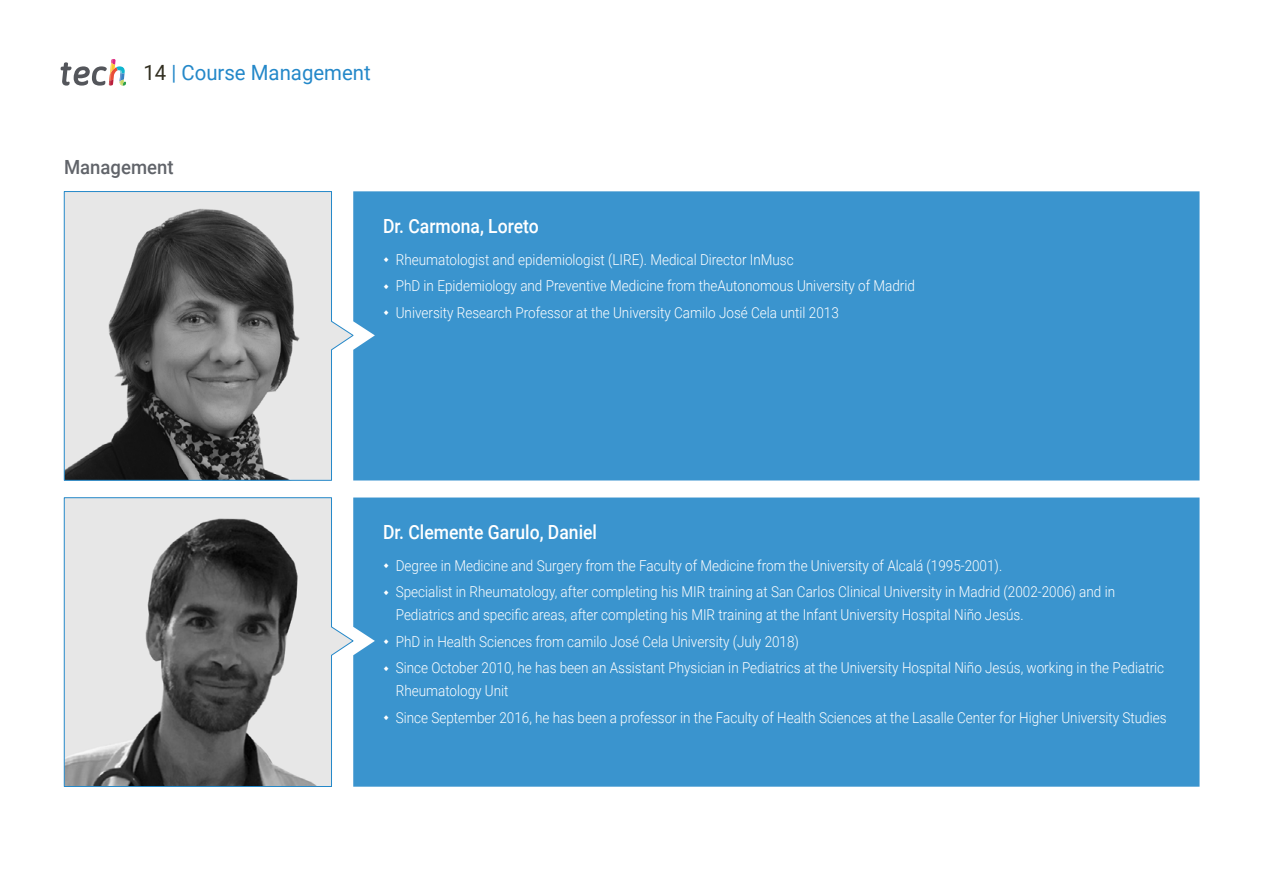
<style>
.page{position:relative;width:1263px;height:893px;background:#fff}
.page>*{position:absolute;margin:0;border:0;box-sizing:border-box;transform-origin:0 0}
.t1{font:21px "Roboto";color:#2488c9}
.t2{font:500 19.5px "Roboto";color:#fff;scale:.9 1}
.t3{font:500 19.5px "Roboto";color:#61646a;scale:.95 1}
.t4{font:300 15px/26.7px "Roboto";color:#fff;scale:.9 1}
.s1{color:#312e20}
</style>
<div class="page">
<svg style="left:61px;top:59px;width:65px;height:27px"></svg>
<div style="left:354px;top:191px;width:845px;height:289px;background:#3a94ce"></div>
<div style="left:354px;top:497px;width:845px;height:290px;background:#3a94ce"></div>
<svg style="left:64px;top:191px;width:290px;height:290px"></svg>
<svg style="left:64px;top:497px;width:290px;height:290px"></svg>
<svg style="left:384px;top:257px;width:4px;height:5px"></svg>
<svg style="left:384px;top:284px;width:4px;height:5px"></svg>
<svg style="left:384px;top:310px;width:4px;height:5px"></svg>
<svg style="left:384px;top:563px;width:4px;height:5px"></svg>
<svg style="left:384px;top:590px;width:4px;height:5px"></svg>
<svg style="left:384px;top:639px;width:4px;height:5px"></svg>
<svg style="left:384px;top:666px;width:4px;height:5px"></svg>
<svg style="left:384px;top:715px;width:4px;height:5px"></svg>
<h1 class="t1" style="left:144px;top:57px;width:229px"><span class="s1">14</span> | Course Management</h1>
<h2 class="t3" style="left:64px;top:154px;width:117px">Management</h2>
<h2 class="t2" style="left:383px;top:212px;width:175px">Dr. Carmona, Loreto</h2>
<p class="t4" style="left:396px;top:245px;width:578px">Rheumatologist and epidemiologist (LIRE). Medical Director InMusc<br>PhD in Epidemiology and Preventive Medicine from theAutonomous University of Madrid<br>University Research Professor at the University Camilo José Cela until 2013</p>
<h2 class="t2" style="left:383px;top:518px;width:239px">Dr. Clemente Garulo, Daniel</h2>
<p class="t4" style="left:396px;top:551px;width:801px">Degree in Medicine and Surgery from the Faculty of Medicine from the University of Alcalá (1995-2001).<br>Specialist in Rheumatology, after completing his MIR training at San Carlos Clinical University in Madrid (2002-2006) and in</p>
<p class="t4" style="left:396px;top:601px;width:855px">Pediatrics and specific areas, after completing his MIR training at the Infant University Hospital Niño Jesús.<br>PhD in Health Sciences from camilo José Cela University (July 2018)<br>Since October 2010, he has been an Assistant Physician in Pediatrics at the University Hospital Niño Jesús, working in the Pediatric</p>
<p class="t4" style="left:396px;top:677px;width:858px">Rheumatology Unit<br>Since September 2016, he has been a professor in the Faculty of Health Sciences at the Lasalle Center for Higher University Studies</p>
</div>
